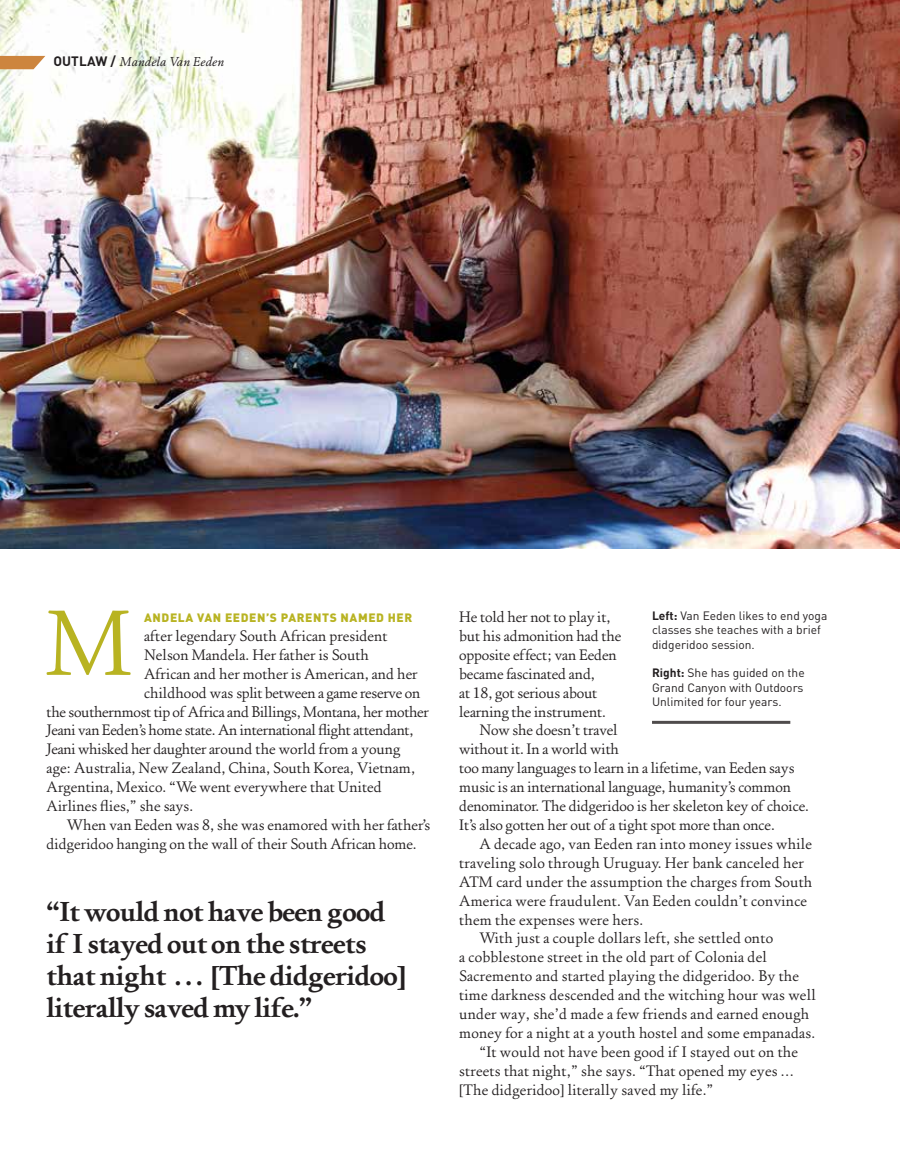
<style>
.page{position:relative;width:905px;height:1175px;background:#fff}
.page>*{position:absolute;margin:0;border:0;box-sizing:border-box;transform-origin:0 0}
.t1{font:700 28.5px/32px "Foundry Old Style";letter-spacing:-.02em;color:#231f20}
.t2{font:15.75px "Foundry Old Style";color:#231f20}
.t3{font:15.75px "Foundry Old Style";letter-spacing:-.02em;color:#231f20}
.t4{font:italic 13.5px "Foundry Old Style";color:#231f20}
.t5{font:12px/14.4px "DINOT";color:#231f20}
.t6{font:900 12px "DINOT";letter-spacing:.05em;color:#b8b322}
.s1{font-family:"DINOT";font-weight:700;font-style:normal}
.s2{font-weight:700}
</style>
<div class="page">
<img style="left:0;top:0;width:899px;height:548px">
<svg style="left:0;top:56px;width:45px;height:13px"></svg>
<hr style="left:652px;top:721px;width:138px;height:3px;background:#231f20">
<svg style="left:47px;top:610px;width:84px;height:65px"></svg>
<p class="t4" style="left:53px;top:55px;width:172px"><span class="s1">OUTLAW /</span> Mandela Van Eeden</p>
<p class="t6" style="left:144px;top:609px;width:270px">ANDELA VAN EEDEN’S PARENTS NAMED HER</p>
<p class="t2" style="left:144px;top:627px;width:245px">after legendary South African president</p>
<p class="t2" style="left:144px;top:646px;width:226px">Nelson Mandela. Her father is South</p>
<p class="t2" style="left:144px;top:665px;width:275px">African and her mother is American, and her</p>
<p class="t3" style="left:144px;top:684px;width:278px">childhood was split between a game reserve on</p>
<p class="t3" style="left:47px;top:703px;width:384px">the southernmost tip of Africa and Billings, Montana, her mother</p>
<p class="t3" style="left:47px;top:722px;width:368px">Jeani van Eeden’s home state. An international flight attendant,</p>
<p class="t3" style="left:47px;top:741px;width:355px">Jeani whisked her daughter around the world from a young</p>
<p class="t2" style="left:47px;top:760px;width:370px">age: Australia, New Zealand, China, South Korea, Vietnam,</p>
<p class="t2" style="left:47px;top:779px;width:337px">Argentina, Mexico. “We went everywhere that United</p>
<p class="t2" style="left:47px;top:798px;width:148px">Airlines flies,” she says.</p>
<p class="t2" style="left:67px;top:816px;width:365px">When van Eeden was 8, she was enamored with her father’s</p>
<p class="t2" style="left:47px;top:835px;width:371px">didgeridoo hanging on the wall of their South African home.</p>
<h1 class="t1" style="left:47px;top:896px;width:361px">“It would not have been good if I stayed out on the streets that night … [The didgeridoo] literally saved my life.”</h1>
<p class="t2" style="left:459px;top:609px;width:153px">He told her not to play it,</p>
<p class="t2" style="left:459px;top:627px;width:164px">but his admonition had the</p>
<p class="t2" style="left:459px;top:646px;width:159px">opposite effect; van Eeden</p>
<p class="t2" style="left:459px;top:665px;width:137px">became fascinated and,</p>
<p class="t2" style="left:459px;top:684px;width:140px">at 18, got serious about</p>
<p class="t2" style="left:459px;top:703px;width:148px">learning the instrument.</p>
<p class="t2" style="left:479px;top:722px;width:140px">Now she doesn’t travel</p>
<p class="t2" style="left:459px;top:741px;width:161px">without it. In a world with</p>
<p class="t2" style="left:459px;top:760px;width:337px">too many languages to learn in a lifetime, van Eeden says</p>
<p class="t2" style="left:459px;top:779px;width:333px">music is an international language, humanity’s common</p>
<p class="t2" style="left:459px;top:798px;width:351px">denominator. The didgeridoo is her skeleton key of choice.</p>
<p class="t2" style="left:459px;top:816px;width:317px">It’s also gotten her out of a tight spot more than once.</p>
<p class="t2" style="left:479px;top:835px;width:334px">A decade ago, van Eeden ran into money issues while</p>
<p class="t2" style="left:459px;top:854px;width:346px">traveling solo through Uruguay. Her bank canceled her</p>
<p class="t2" style="left:459px;top:873px;width:355px">ATM card under the assumption the charges from South</p>
<p class="t2" style="left:459px;top:892px;width:349px">America were fraudulent. Van Eeden couldn’t convince</p>
<p class="t2" style="left:459px;top:911px;width:185px">them the expenses were hers.</p>
<p class="t2" style="left:479px;top:930px;width:295px">With just a couple dollars left, she settled onto</p>
<p class="t2" style="left:459px;top:949px;width:309px">a cobblestone street in the old part of Colonia del</p>
<p class="t2" style="left:459px;top:968px;width:341px">Sacremento and started playing the didgeridoo. By the</p>
<p class="t2" style="left:459px;top:987px;width:358px">time darkness descended and the witching hour was well</p>
<p class="t2" style="left:459px;top:1005px;width:352px">under way, she’d made a few friends and earned enough</p>
<p class="t2" style="left:459px;top:1024px;width:357px">money for a night at a youth hostel and some empanadas.</p>
<p class="t2" style="left:479px;top:1043px;width:320px">“It would not have been good if I stayed out on the</p>
<p class="t2" style="left:459px;top:1062px;width:336px">streets that night,” she says. “That opened my eyes …</p>
<p class="t2" style="left:459px;top:1081px;width:256px">[The didgeridoo] literally saved my life.”</p>
<p class="t5" style="left:652px;top:607px;width:177px"><span class="s2">Left:</span> Van Eeden likes to end yoga classes she teaches with a brief didgeridoo session.</p>
<p class="t5" style="left:652px;top:665px;width:154px;text-align:justify"><span class="s2">Right:</span> She has guided on the Grand Canyon with Outdoors Unlimited for four years.</p>
</div>
